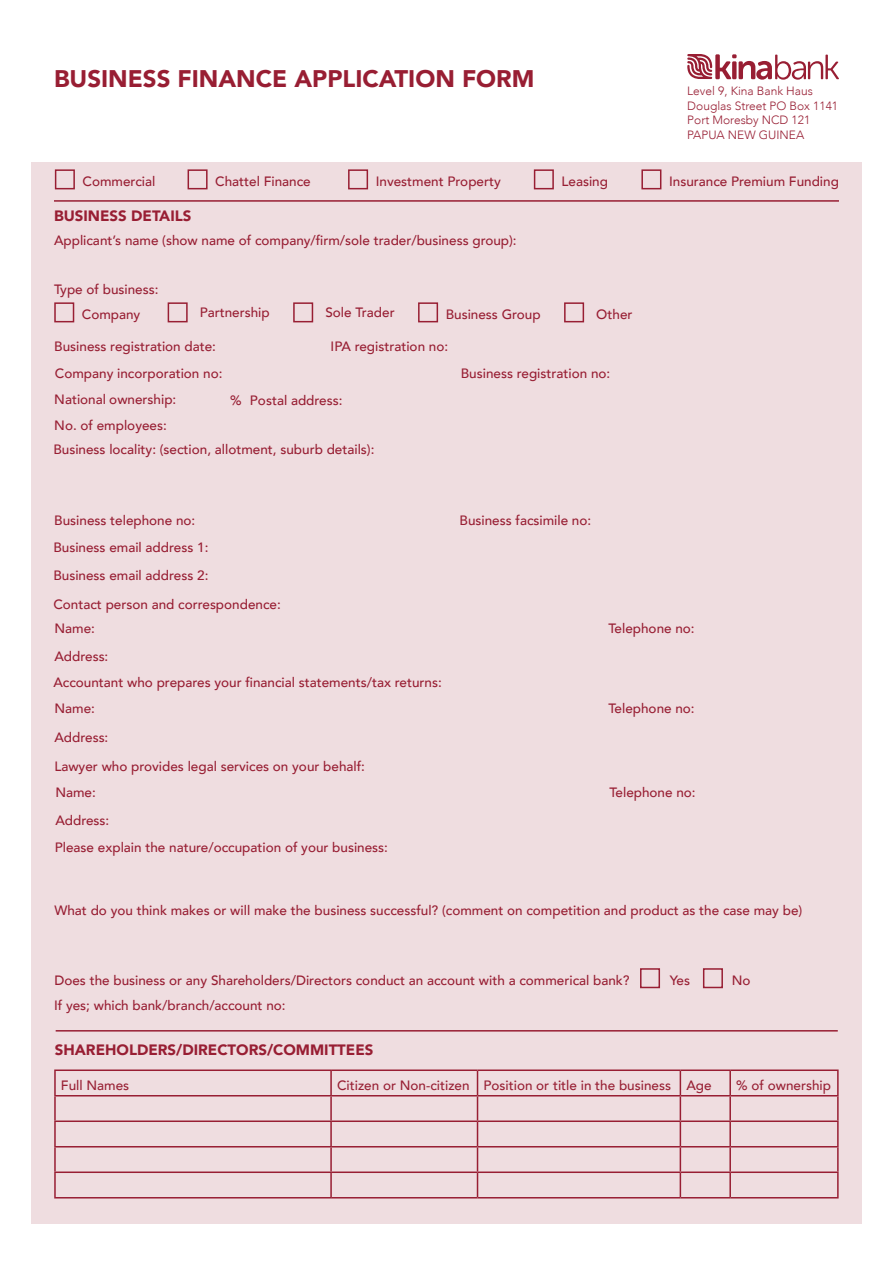
<style>
.page{position:relative;width:893px;height:1263px;background:#fff}
.page>*{position:absolute;margin:0;border:0;box-sizing:border-box;transform-origin:0 0}
.t1{font:900 24px "Avenir";color:#981e33}
.t2{font:900 15px "Avenir";color:#981e33}
.t3{font:500 13.5px/27.6px "Avenir";color:#981e33}
.t4{font:500 13.5px "Avenir";color:#982034}
.t5{font:300 12px/14.4px "Avenir";color:#981e33}
</style>
<div class="page">
<div style="left:31px;top:162px;width:831px;height:1062px;background:#efdde0"></div>
<div style="left:55px;top:169px;width:20px;height:20px;border:2px solid #981e33"></div>
<div style="left:188px;top:169px;width:20px;height:20px;border:2px solid #981e33"></div>
<div style="left:348px;top:169px;width:20px;height:20px;border:2px solid #981e33"></div>
<div style="left:54px;top:302px;width:20px;height:20px;border:2px solid #981e33"></div>
<div style="left:418px;top:302px;width:20px;height:20px;border:2px solid #981e33"></div>
<div style="left:564px;top:302px;width:20px;height:20px;border:2px solid #981e33"></div>
<div style="left:168px;top:302px;width:20px;height:20px;border:2px solid #981e33"></div>
<div style="left:293px;top:302px;width:20px;height:20px;border:2px solid #981e33"></div>
<hr style="left:54px;top:200px;width:785px;height:2px;background:#981e33">
<svg style="left:687px;top:54px;width:152px;height:26px"></svg>
<hr style="left:56px;top:1030px;width:782px;height:1px;background:#981e33">
<div style="left:534px;top:169px;width:20px;height:20px;border:2px solid #981e33"></div>
<div style="left:641px;top:169px;width:20px;height:20px;border:2px solid #981e33"></div>
<div style="left:640px;top:968px;width:20px;height:20px;border:2px solid #981e33"></div>
<div style="left:703px;top:968px;width:20px;height:20px;border:2px solid #981e33"></div>
<hr style="left:54px;top:1069px;width:277px;height:2px;background:#981e33">
<hr style="left:54px;top:1071px;width:2px;height:24px;background:#981e33">
<hr style="left:331px;top:1069px;width:146px;height:2px;background:#981e33">
<hr style="left:330px;top:1071px;width:2px;height:24px;background:#981e33">
<hr style="left:477px;top:1069px;width:203px;height:2px;background:#981e33">
<hr style="left:680px;top:1069px;width:50px;height:2px;background:#981e33">
<hr style="left:730px;top:1069px;width:109px;height:2px;background:#981e33">
<hr style="left:729px;top:1071px;width:2px;height:24px;background:#981e33">
<hr style="left:837px;top:1071px;width:2px;height:24px;background:#981e33">
<hr style="left:54px;top:1095px;width:277px;height:1px;background:#981e33">
<hr style="left:54px;top:1096px;width:2px;height:24px;background:#981e33">
<hr style="left:331px;top:1095px;width:146px;height:1px;background:#981e33">
<hr style="left:330px;top:1096px;width:2px;height:24px;background:#981e33">
<hr style="left:477px;top:1095px;width:203px;height:1px;background:#981e33">
<hr style="left:680px;top:1095px;width:50px;height:1px;background:#981e33">
<hr style="left:730px;top:1095px;width:109px;height:1px;background:#981e33">
<hr style="left:729px;top:1096px;width:2px;height:24px;background:#981e33">
<hr style="left:837px;top:1096px;width:2px;height:24px;background:#981e33">
<hr style="left:54px;top:1120px;width:277px;height:2px;background:#981e33">
<hr style="left:54px;top:1122px;width:2px;height:24px;background:#981e33">
<hr style="left:331px;top:1120px;width:146px;height:2px;background:#981e33">
<hr style="left:330px;top:1122px;width:2px;height:24px;background:#981e33">
<hr style="left:477px;top:1120px;width:203px;height:2px;background:#981e33">
<hr style="left:680px;top:1120px;width:50px;height:2px;background:#981e33">
<hr style="left:730px;top:1120px;width:109px;height:2px;background:#981e33">
<hr style="left:729px;top:1122px;width:2px;height:24px;background:#981e33">
<hr style="left:837px;top:1122px;width:2px;height:24px;background:#981e33">
<hr style="left:54px;top:1146px;width:277px;height:1px;background:#981e33">
<hr style="left:54px;top:1147px;width:2px;height:24px;background:#981e33">
<hr style="left:331px;top:1146px;width:146px;height:1px;background:#981e33">
<hr style="left:330px;top:1147px;width:2px;height:24px;background:#981e33">
<hr style="left:477px;top:1146px;width:203px;height:1px;background:#981e33">
<hr style="left:680px;top:1146px;width:50px;height:1px;background:#981e33">
<hr style="left:730px;top:1146px;width:109px;height:1px;background:#981e33">
<hr style="left:729px;top:1147px;width:2px;height:24px;background:#981e33">
<hr style="left:837px;top:1147px;width:2px;height:24px;background:#981e33">
<hr style="left:54px;top:1171px;width:277px;height:2px;background:#981e33">
<hr style="left:54px;top:1173px;width:2px;height:24px;background:#981e33">
<hr style="left:331px;top:1171px;width:146px;height:2px;background:#981e33">
<hr style="left:330px;top:1173px;width:2px;height:24px;background:#981e33">
<hr style="left:477px;top:1171px;width:203px;height:2px;background:#981e33">
<svg style="left:477px;top:1071px;width:1px;height:126px"></svg>
<hr style="left:680px;top:1171px;width:50px;height:2px;background:#981e33">
<svg style="left:680px;top:1071px;width:1px;height:126px"></svg>
<hr style="left:730px;top:1171px;width:109px;height:2px;background:#981e33">
<hr style="left:729px;top:1173px;width:2px;height:24px;background:#981e33">
<hr style="left:837px;top:1173px;width:2px;height:24px;background:#981e33">
<hr style="left:54px;top:1197px;width:277px;height:1px;background:#981e33">
<hr style="left:331px;top:1197px;width:146px;height:1px;background:#981e33">
<hr style="left:477px;top:1197px;width:203px;height:1px;background:#981e33">
<hr style="left:680px;top:1197px;width:50px;height:1px;background:#981e33">
<hr style="left:730px;top:1197px;width:109px;height:1px;background:#981e33">
<h1 class="t1" style="left:54px;top:58px;width:482px">BUSINESS FINANCE APPLICATION FORM</h1>
<p class="t3" style="left:83px;top:167px;width:74px">Commercial</p>
<p class="t3" style="left:215px;top:166px;width:97px">Chattel Finance</p>
<p class="t3" style="left:376px;top:166px;width:127px">Investment Property</p>
<p class="t2" style="left:54px;top:203px;width:139px">BUSINESS DETAILS</p>
<p class="t3" style="left:54px;top:225px;width:464px">Applicant’s name (show name of company/firm/sole trader/business group):</p>
<p class="t3" style="left:54px;top:274px;width:106px">Type of business:</p>
<p class="t5" style="left:687px;top:84px;width:152px">Level 9, Kina Bank Haus<br>Douglas Street PO Box 1141<br>Port Moresby NCD 121<br>PAPUA NEW GUINEA</p>
<p class="t3" style="left:562px;top:166px;width:48px">Leasing</p>
<p class="t3" style="left:669px;top:166px;width:171px">Insurance Premium Funding</p>
<p class="t3" style="left:82px;top:300px;width:60px">Company</p>
<p class="t3" style="left:200px;top:298px;width:71px">Partnership</p>
<p class="t3" style="left:325px;top:298px;width:71px">Sole Trader</p>
<p class="t3" style="left:446px;top:300px;width:97px">Business Group</p>
<p class="t3" style="left:596px;top:300px;width:38px">Other</p>
<p class="t3" style="left:54px;top:331px;width:163px">Business registration date:</p>
<p class="t3" style="left:331px;top:331px;width:119px">IPA registration no:</p>
<p class="t3" style="left:55px;top:358px;width:169px">Company incorporation no:</p>
<p class="t3" style="left:461px;top:358px;width:151px">Business registration no:</p>
<p class="t3" style="left:54px;top:385px;width:124px">National ownership:</p>
<p class="t3" style="left:230px;top:385px;width:13px">%</p>
<p class="t3" style="left:54px;top:411px;width:114px">No. of employees:</p>
<p class="t3" style="left:250px;top:385px;width:94px">Postal address:</p>
<p class="t3" style="left:53px;top:435px;width:323px">Business locality: (section, allotment, suburb details):</p>
<p class="t3" style="left:54px;top:506px;width:143px">Business telephone no:</p>
<p class="t3" style="left:459px;top:506px;width:133px">Business facsimile no:</p>
<p class="t3" style="left:53px;top:533px;width:157px">Business email address 1:<br>Business email address 2:</p>
<p class="t3" style="left:53px;top:589px;width:229px">Contact person and correspondence:</p>
<p class="t3" style="left:54px;top:613px;width:42px">Name:</p>
<p class="t3" style="left:54px;top:642px;width:55px">Address:</p>
<p class="t3" style="left:53px;top:668px;width:390px">Accountant who prepares your financial statements/tax returns:</p>
<p class="t3" style="left:54px;top:694px;width:42px">Name:</p>
<p class="t3" style="left:54px;top:723px;width:55px">Address:</p>
<p class="t3" style="left:54px;top:751px;width:312px">Lawyer who provides legal services on your behalf:</p>
<p class="t3" style="left:55px;top:777px;width:42px">Name:</p>
<p class="t3" style="left:55px;top:806px;width:55px">Address:</p>
<p class="t3" style="left:55px;top:833px;width:335px">Please explain the nature/occupation of your business:</p>
<p class="t3" style="left:608px;top:613px;width:88px">Telephone no:</p>
<p class="t3" style="left:608px;top:694px;width:88px">Telephone no:</p>
<p class="t3" style="left:609px;top:777px;width:88px">Telephone no:</p>
<p class="t3" style="left:54px;top:896px;width:749px">What do you think makes or will make the business successful? (comment on competition and product as the case may be)</p>
<p class="t3" style="left:54px;top:966px;width:577px">Does the business or any Shareholders/Directors conduct an account with a commerical bank?</p>
<p class="t3" style="left:54px;top:991px;width:233px">If yes; which bank/branch/account no:</p>
<p class="t2" style="left:55px;top:1037px;width:320px">SHAREHOLDERS/DIRECTORS/COMMITTEES</p>
<p class="t3" style="left:670px;top:966px;width:22px">Yes</p>
<p class="t3" style="left:732px;top:966px;width:20px">No</p>
<p class="t4" style="left:61px;top:1073px;width:70px">Full Names</p>
<p class="t4" style="left:337px;top:1073px;width:376px">Citizen or Non-citizen Position or title in the business Age</p>
<p class="t4" style="left:736px;top:1073px;width:96px">% of ownership</p>
</div>
